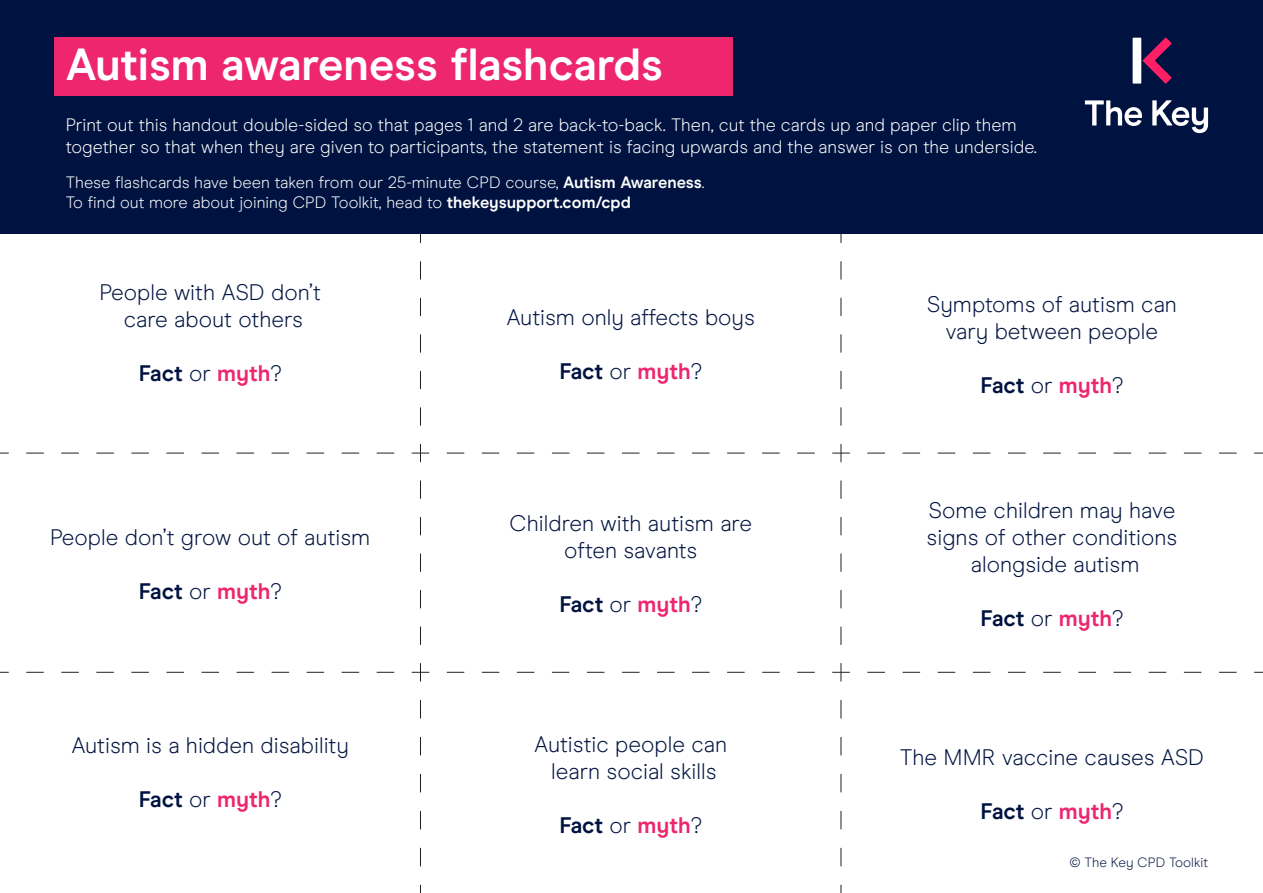
<style>
.page{position:relative;width:1263px;height:893px;background:#fff}
.page>*{position:absolute;margin:0;border:0;box-sizing:border-box;transform-origin:0 0}
.t1{font:700 45px "Modern Era";color:#fff}
.t2{font:300 22.5px/27px "Modern Era";color:#001340;text-align:center}
.t3{font:700 22.5px "Modern Era";color:#001340}
.t4{font:300 18px/21.6px "Modern Era";color:#fff}
.t5{font:300 16.5px/19.8px "Modern Era";color:#fff}
.t6{font:300 13.5px "Modern Era";color:#001340}
.s1{font-weight:700}
.s2{font-weight:300}
.s3{color:#ee266e}
</style>
<div class="page">
<div style="left:0;top:0;width:1263px;height:234px;background:#001340"></div>
<div style="left:1132px;top:38px;width:9px;height:46px;background:#fff"></div>
<svg style="left:1143px;top:37px;width:29px;height:47px"></svg>
<svg style="left:1085px;top:100px;width:57px;height:26px"></svg>
<svg style="left:1152px;top:100px;width:56px;height:33px"></svg>
<div style="left:54px;top:37px;width:679px;height:59px;background:#ee266e"></div>
<svg style="left:420px;top:261px;width:1px;height:165px"></svg>
<svg style="left:841px;top:261px;width:1px;height:165px"></svg>
<svg style="left:26px;top:453px;width:369px;height:1px"></svg>
<svg style="left:447px;top:453px;width:368px;height:1px"></svg>
<svg style="left:420px;top:480px;width:1px;height:165px"></svg>
<svg style="left:412px;top:444px;width:17px;height:18px"></svg>
<svg style="left:867px;top:453px;width:370px;height:1px"></svg>
<svg style="left:841px;top:480px;width:1px;height:165px"></svg>
<svg style="left:832px;top:444px;width:18px;height:18px"></svg>
<svg style="left:26px;top:672px;width:369px;height:1px"></svg>
<svg style="left:447px;top:672px;width:368px;height:1px"></svg>
<svg style="left:420px;top:700px;width:1px;height:166px"></svg>
<svg style="left:412px;top:663px;width:17px;height:18px"></svg>
<svg style="left:867px;top:672px;width:370px;height:1px"></svg>
<svg style="left:841px;top:700px;width:1px;height:166px"></svg>
<svg style="left:832px;top:663px;width:18px;height:18px"></svg>
<h1 class="t1" style="left:66px;top:38px;width:599px">Autism awareness flashcards</h1>
<p class="t4" style="left:66px;top:114px;width:973px">Print out this handout double-sided so that pages 1 and 2 are back-to-back. Then, cut the cards up and paper clip them together so that when they are given to participants, the statement is facing upwards and the answer is on the underside.</p>
<p class="t5" style="left:66px;top:173px;width:641px">These flashcards have been taken from our 25-minute CPD course, <span class="s1">Autism Awareness</span>.<br>To find out more about joining CPD Toolkit, head to <span class="s1">thekeysupport.com/cpd</span></p>
<p class="t2" style="left:99px;top:279px;width:223px">People with ASD don’t care about others</p>
<p class="t3" style="left:139px;top:360px;width:144px">Fact <span class="s2">or</span> <span class="s3">myth</span><span class="s2">?</span></p>
<p class="t2" style="left:50px;top:523px;width:322px">People don’t grow out of autism</p>
<p class="t3" style="left:139px;top:577px;width:144px">Fact <span class="s2">or</span> <span class="s3">myth</span><span class="s2">?</span></p>
<p class="t2" style="left:72px;top:732px;width:279px">Autism is a hidden disability</p>
<p class="t3" style="left:139px;top:786px;width:144px">Fact <span class="s2">or</span> <span class="s3">myth</span><span class="s2">?</span></p>
<p class="t2" style="left:506px;top:304px;width:250px">Autism only affects boys</p>
<p class="t3" style="left:559px;top:358px;width:144px">Fact <span class="s2">or</span> <span class="s3">myth</span><span class="s2">?</span></p>
<p class="t2" style="left:509px;top:510px;width:244px">Children with autism are often savants</p>
<p class="t3" style="left:559px;top:591px;width:144px">Fact <span class="s2">or</span> <span class="s3">myth</span><span class="s2">?</span></p>
<p class="t2" style="left:534px;top:730px;width:194px">Autistic people can learn social skills</p>
<p class="t3" style="left:559px;top:811px;width:144px">Fact <span class="s2">or</span> <span class="s3">myth</span><span class="s2">?</span></p>
<p class="t2" style="left:927px;top:291px;width:252px">Symptoms of autism can vary between people</p>
<p class="t3" style="left:980px;top:372px;width:144px">Fact <span class="s2">or</span> <span class="s3">myth</span><span class="s2">?</span></p>
<p class="t2" style="left:927px;top:496px;width:252px">Some children may have signs of other conditions alongside autism</p>
<p class="t3" style="left:981px;top:604px;width:144px">Fact <span class="s2">or</span> <span class="s3">myth</span><span class="s2">?</span></p>
<p class="t2" style="left:900px;top:744px;width:306px">The MMR vaccine causes ASD</p>
<p class="t3" style="left:980px;top:798px;width:144px">Fact <span class="s2">or</span> <span class="s3">myth</span><span class="s2">?</span></p>
<p class="t6" style="left:1069px;top:855px;width:140px">© The Key CPD Toolkit</p>
</div>
